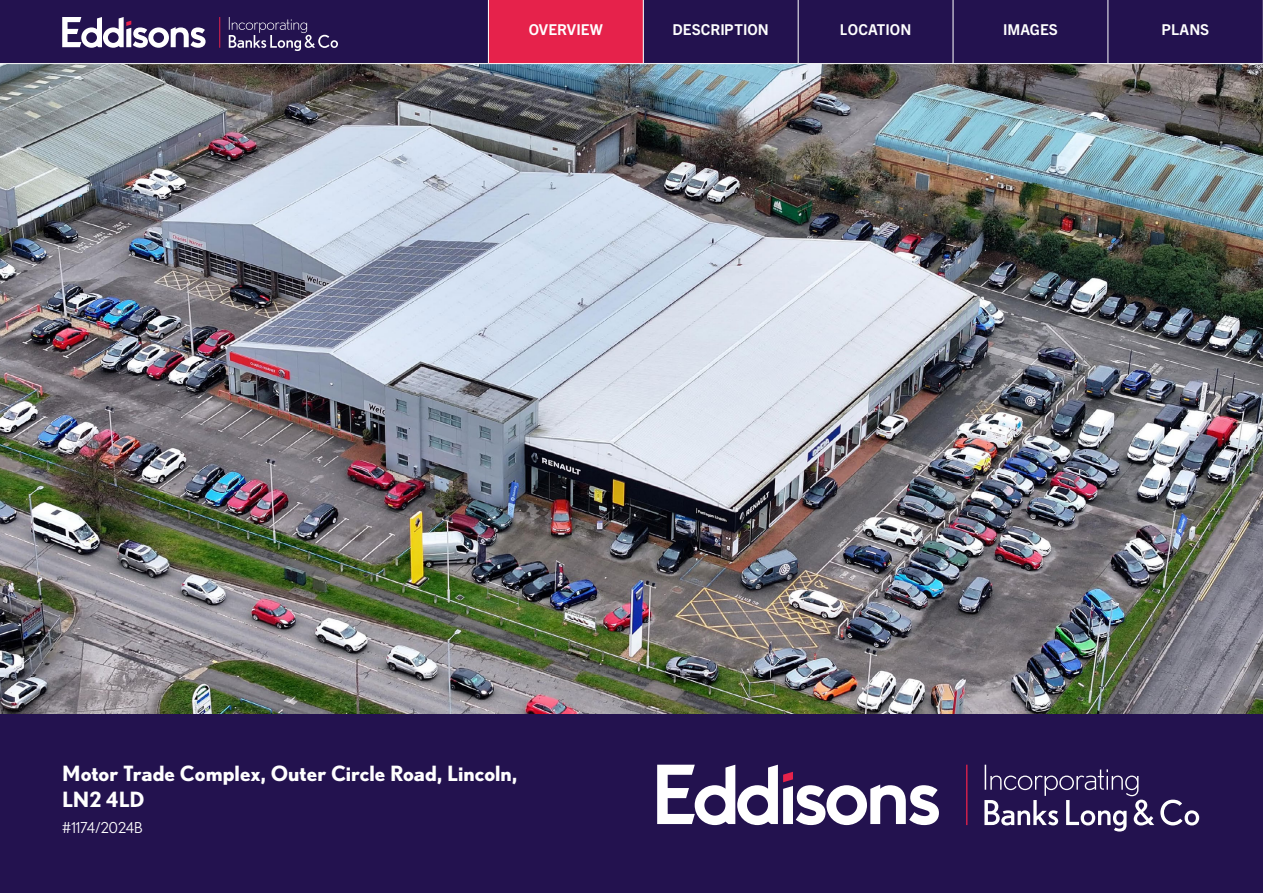
<style>
.page{position:relative;width:1263px;height:893px;background:#fff}
.page>*{position:absolute;margin:0;border:0;box-sizing:border-box;transform-origin:0 0}
.t1{font:700 21px/25.2px "Nobel";color:#fff}
.t2{font:700 15px "Trade Gothic Next LT Pro";color:#fff}
.t3{font:15px "Nobel";color:#fff}
</style>
<div class="page">
<img style="left:0;top:64px;width:1263px;height:650px">
<div style="left:0;top:714px;width:1263px;height:179px;background:#23124f"></div>
<svg style="left:657px;top:765px;width:282px;height:60px"></svg>
<hr style="left:966px;top:765px;width:1px;height:60px;background:#e6224b">
<svg style="left:984px;top:765px;width:215px;height:66px"></svg>
<div style="left:0;top:0;width:1263px;height:63px;background:#23124f"></div>
<div style="left:488px;top:0;width:118px;height:64px;background:#e6224b"></div>
<svg style="left:607px;top:0;width:118px;height:64px;fill:#23124f"></svg>
<div style="left:725px;top:0;width:119px;height:64px;background:#23124f"></div>
<div style="left:844px;top:0;width:118px;height:64px;background:#23124f"></div>
<div style="left:962px;top:0;width:118px;height:64px;background:#23124f"></div>
<div style="left:1080px;top:0;width:119px;height:64px;background:#23124f"></div>
<svg style="left:62px;top:17px;width:144px;height:31px"></svg>
<hr style="left:219px;top:17px;width:1px;height:31px;background:#e6224b">
<svg style="left:229px;top:17px;width:109px;height:34px"></svg>
<p class="t2" style="left:529px;top:19px;width:76px">OVERVIEW</p>
<p class="t2" style="left:673px;top:19px;width:98px">DESCRI PTION</p>
<p class="t2" style="left:840px;top:19px;width:61px">LOCATION</p>
<p class="t2" style="left:1003px;top:19px;width:56px">IMAGES</p>
<p class="t2" style="left:1162px;top:19px;width:49px">PLANS</p>
<p class="t1" style="left:62px;top:761px;width:457px">Motor Trade Complex, Outer Circle Road, Lincoln,<br>LN2 4LD</p>
<p class="t3" style="left:62px;top:819px;width:82px">#1174/2024B</p>
</div>
